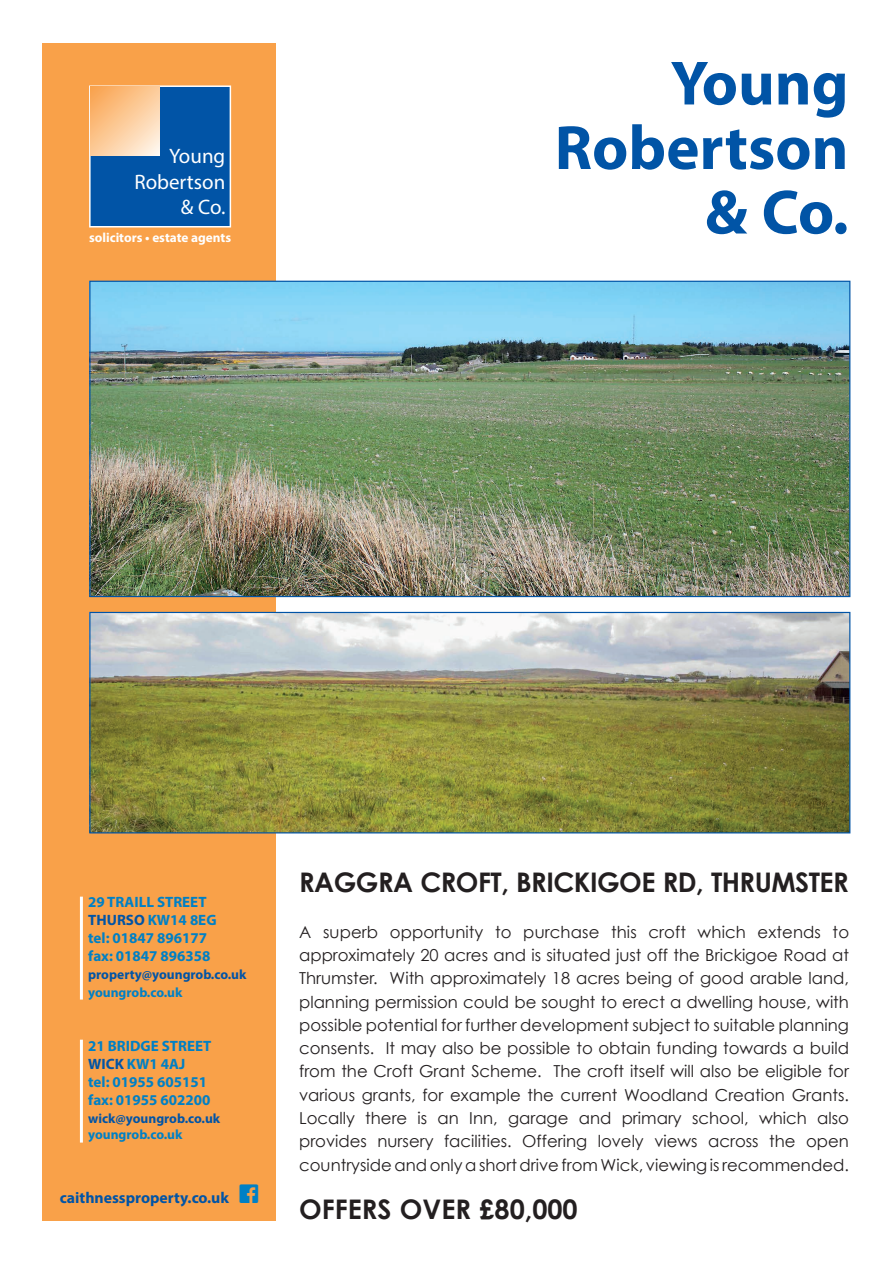
<style>
.page{position:relative;width:893px;height:1263px;background:#fff}
.page>*{position:absolute;margin:0;border:0;box-sizing:border-box;transform-origin:0 0}
.t1{font:700 63px/64.5px "Myriad Pro";color:#0154a6;text-align:right}
.t2{font:700 27px "Century Gothic";letter-spacing:-.02em;color:#231f20}
.t3{font:700 27px "Century Gothic";color:#231f20}
.t4{font:21px/25.5px "Myriad Pro";color:#fff;text-align:right}
.t5{font:16.5px/23.2px "Century Gothic";color:#231f20;text-align:justify}
.t6{font:700 15.75px "Myriad Pro";color:#0154a6}
.t7{font:700 15px/18px "Myriad Pro";color:#0080c5}
.t8{font:700 13.5px "Myriad Pro";color:#0154a6}
.t9{font:700 13.5px "Myriad Pro";color:#0080c5}
.t10{font:700 13.2px "Myriad Pro";color:#fff}
.s1{color:#0154a6}
.s2{font-family:"Social Icons Pro Set 1 Rounded";font-weight:400;font-size:27px;color:#0080c5}
</style>
<div class="page">
<div style="left:43px;top:43px;width:233px;height:1177px;background:#f9a149"></div>
<div style="left:89px;top:85px;width:142px;height:142px;background:#0154a6;border:2px solid #fff"></div>
<svg style="left:91px;top:87px;width:69px;height:69px;background:#fccc9c"></svg>
<hr style="left:80px;top:897px;width:3px;height:102px;background:#fff">
<hr style="left:80px;top:1040px;width:3px;height:102px;background:#fff">
<img style="left:91px;top:283px;width:757px;height:312px">
<img style="left:91px;top:614px;width:757px;height:217px">
<div style="left:89px;top:612px;width:761px;height:221px;border:1px solid #0154a6"></div>
<p class="t4" style="left:134px;top:143px;width:92px">Young<br>Robertson &amp; Co.</p>
<p class="t10" style="left:89px;top:229px;width:144px">solicitors • estate agents</p>
<h1 class="t1" style="left:555px;top:49px;width:295px">Young<br>Robertson &amp; Co.</h1>
<p class="t7" style="left:88px;top:893px;width:130px">29 TRAILL STREET<br><span class="s1">THURSO</span> KW14 8EG tel: 01847 896177 fax: 01847 896358</p>
<p class="t8" style="left:88px;top:965px;width:160px">property@youngrob.co.uk</p>
<p class="t9" style="left:88px;top:983px;width:96px">youngrob.co.uk</p>
<p class="t7" style="left:88px;top:1036px;width:125px">21 BRIDGE STREET<br><span class="s1">WICK</span> KW1 4AJ<br>tel: 01955 605151 fax: 01955 602200</p>
<p class="t8" style="left:88px;top:1109px;width:133px">wick@youngrob.co.uk</p>
<p class="t9" style="left:88px;top:1125px;width:96px">youngrob.co.uk</p>
<p class="t6" style="left:60px;top:1187px;width:201px">caithnessproperty.co.uk <span class="s2">f</span></p>
<h2 class="t2" style="left:299px;top:865px;width:551px">RAGGRA CROFT, BRICKIGOE RD, THRUMSTER</h2>
<p class="t5" style="left:299px;top:920px;width:551px">A superb opportunity to purchase this croft which extends to approximately 20 acres and is situated just off the Brickigoe Road at Thrumster. With approximately 18 acres being of good arable land, planning permission could be sought to erect a dwelling house, with possible potential for further development subject to suitable planning consents. It may also be possible to obtain funding towards a build from the Croft Grant Scheme. The croft itself will also be eligible for various grants, for example the current Woodland Creation Grants.<br>Locally there is an Inn, garage and primary school, which also provides nursery facilities. Offering lovely views across the open countryside and only a short drive from Wick, viewing is recommended.</p>
<h2 class="t3" style="left:299px;top:1192px;width:280px">OFFERS OVER £80,000</h2>
</div>
